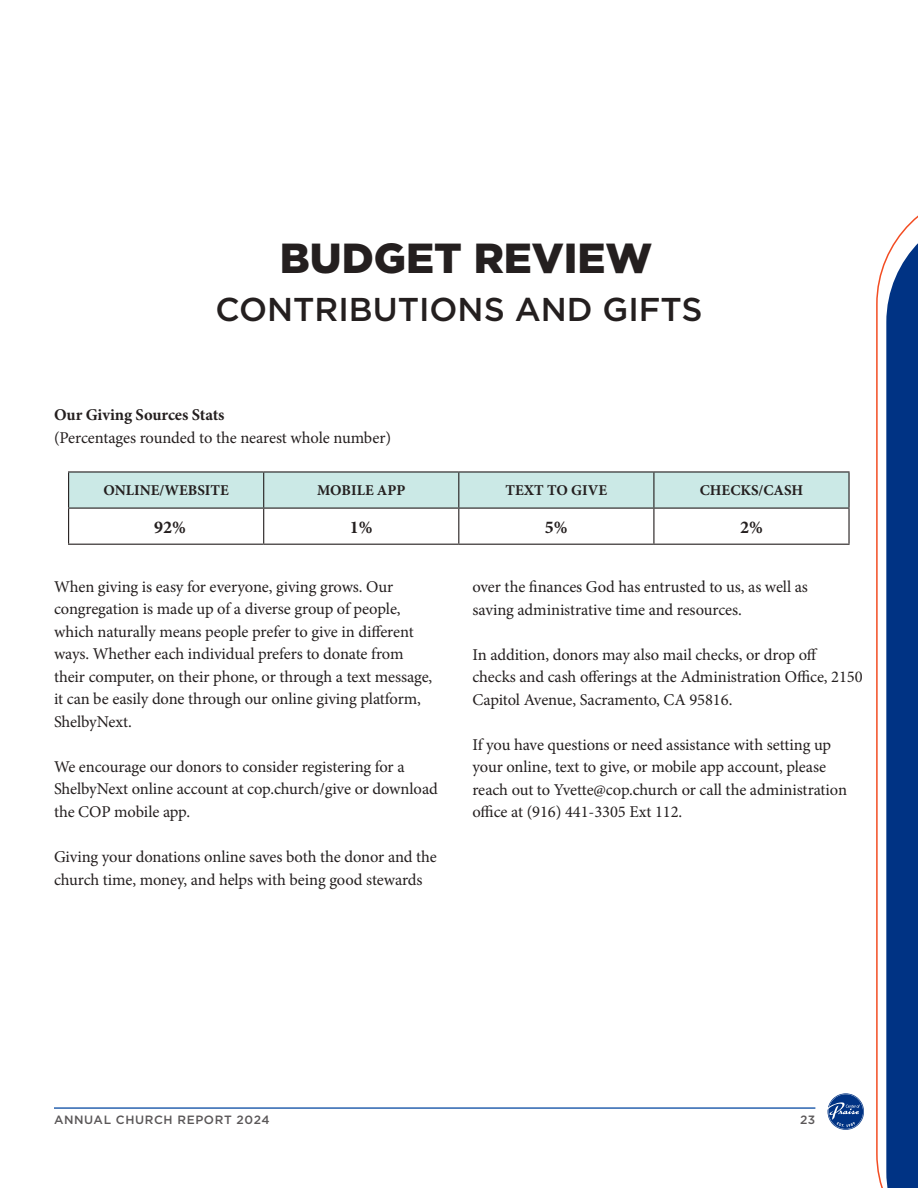
<style>
.page{position:relative;width:918px;height:1188px;background:#fff}
.page>*{position:absolute;margin:0;border:0;box-sizing:border-box;transform-origin:0 0}
.t1{font:900 42px "Gotham";color:#241f1f}
.t2{font:500 33px "Gotham";color:#241f1f}
.t3{font:700 18px "Minion Pro";color:#241f1f}
.t4{font:16.5px/22.5px "Minion Pro";letter-spacing:-.01em;color:#241f1f}
.t5{font:700 16.5px "Minion Pro";letter-spacing:-.005em;color:#241f1f}
.t6{font:700 15px "Minion Pro";color:#241f1f}
.t7{font:500 12px "Gotham";letter-spacing:.05em;color:#5a5758}
</style>
<div class="page">
<svg style="left:828px;top:1093px;width:36px;height:37px"></svg>
<hr style="left:54px;top:1107px;width:761px;height:2px;background:#2963af">
<div style="left:69px;top:473px;width:779px;height:35px;background:#cbe9e6"></div>
<hr style="left:68px;top:471px;width:196px;height:2px;background:#241f1f">
<hr style="left:68px;top:473px;width:1px;height:35px;background:#241f1f">
<hr style="left:264px;top:471px;width:195px;height:2px;background:#241f1f">
<hr style="left:263px;top:473px;width:1px;height:35px;background:#241f1f">
<hr style="left:459px;top:471px;width:195px;height:2px;background:#241f1f">
<hr style="left:458px;top:473px;width:1px;height:35px;background:#241f1f">
<hr style="left:654px;top:471px;width:196px;height:2px;background:#241f1f">
<hr style="left:653px;top:473px;width:1px;height:35px;background:#241f1f">
<hr style="left:848px;top:473px;width:2px;height:35px;background:#241f1f">
<hr style="left:68px;top:508px;width:196px;height:1px;background:#241f1f">
<hr style="left:68px;top:509px;width:1px;height:35px;background:#241f1f">
<hr style="left:264px;top:508px;width:195px;height:1px;background:#241f1f">
<hr style="left:263px;top:509px;width:1px;height:35px;background:#241f1f">
<hr style="left:459px;top:508px;width:195px;height:1px;background:#241f1f">
<hr style="left:458px;top:509px;width:1px;height:35px;background:#241f1f">
<hr style="left:654px;top:508px;width:196px;height:1px;background:#241f1f">
<hr style="left:653px;top:509px;width:1px;height:35px;background:#241f1f">
<hr style="left:848px;top:509px;width:2px;height:35px;background:#241f1f">
<hr style="left:68px;top:544px;width:196px;height:1px;background:#241f1f">
<hr style="left:264px;top:544px;width:195px;height:1px;background:#241f1f">
<hr style="left:459px;top:544px;width:195px;height:1px;background:#241f1f">
<hr style="left:654px;top:544px;width:196px;height:1px;background:#241f1f">
<svg style="left:876px;top:215px;width:42px;height:973px"></svg>
<h1 class="t1" style="left:280px;top:230px;width:374px">BUDGET REVIEW</h1>
<h2 class="t2" style="left:215px;top:288px;width:489px">CONTRIBUTIONS AND GIFTS</h2>
<p class="t5" style="left:54px;top:403px;width:172px">Our Giving Sources Stats</p>
<p class="t4" style="left:54px;top:426px;width:339px">(Percentages rounded to the nearest whole number)</p>
<p class="t6" style="left:103px;top:480px;width:127px">ONLINE/WEBSITE</p>
<p class="t6" style="left:317px;top:480px;width:90px">MOBILE APP</p>
<p class="t6" style="left:506px;top:480px;width:103px">TEXT TO GIVE</p>
<p class="t6" style="left:700px;top:480px;width:105px">CHECKS/CASH</p>
<p class="t3" style="left:154px;top:514px;width:33px">92%</p>
<p class="t3" style="left:350px;top:514px;width:24px">1%</p>
<p class="t3" style="left:545px;top:514px;width:24px">5%</p>
<p class="t3" style="left:740px;top:514px;width:24px">2%</p>
<p class="t4" style="left:54px;top:576px;width:380px">When giving is easy for everyone, giving grows. Our congregation is made up of a diverse group of people, which naturally means people prefer to give in different ways. Whether each individual prefers to donate from their computer, on their phone, or through a text message, it can be easily done through our online giving platform, ShelbyNext.</p>
<p class="t4" style="left:54px;top:756px;width:385px">We encourage our donors to consider registering for a<br>ShelbyNext online account at cop.church/give or download the COP mobile app.</p>
<p class="t4" style="left:54px;top:846px;width:384px">Giving your donations online saves both the donor and the church time, money, and helps with being good stewards</p>
<p class="t4" style="left:473px;top:576px;width:337px">over the finances God has entrusted to us, as well as saving administrative time and resources.</p>
<p class="t4" style="left:473px;top:643px;width:392px">In addition, donors may also mail checks, or drop off checks and cash offerings at the Administration Office, 2150<br>Capitol Avenue, Sacramento, CA 95816.</p>
<p class="t4" style="left:473px;top:733px;width:376px">If you have questions or need assistance with setting up your online, text to give, or mobile app account, please reach out to Yvette@cop.church or call the administration office at (916) 441-3305 Ext 112.</p>
<p class="t7" style="left:54px;top:1112px;width:217px">ANNUAL CHURCH REPORT 2024</p>
<p class="t7" style="left:800px;top:1112px;width:17px">23</p>
</div>
